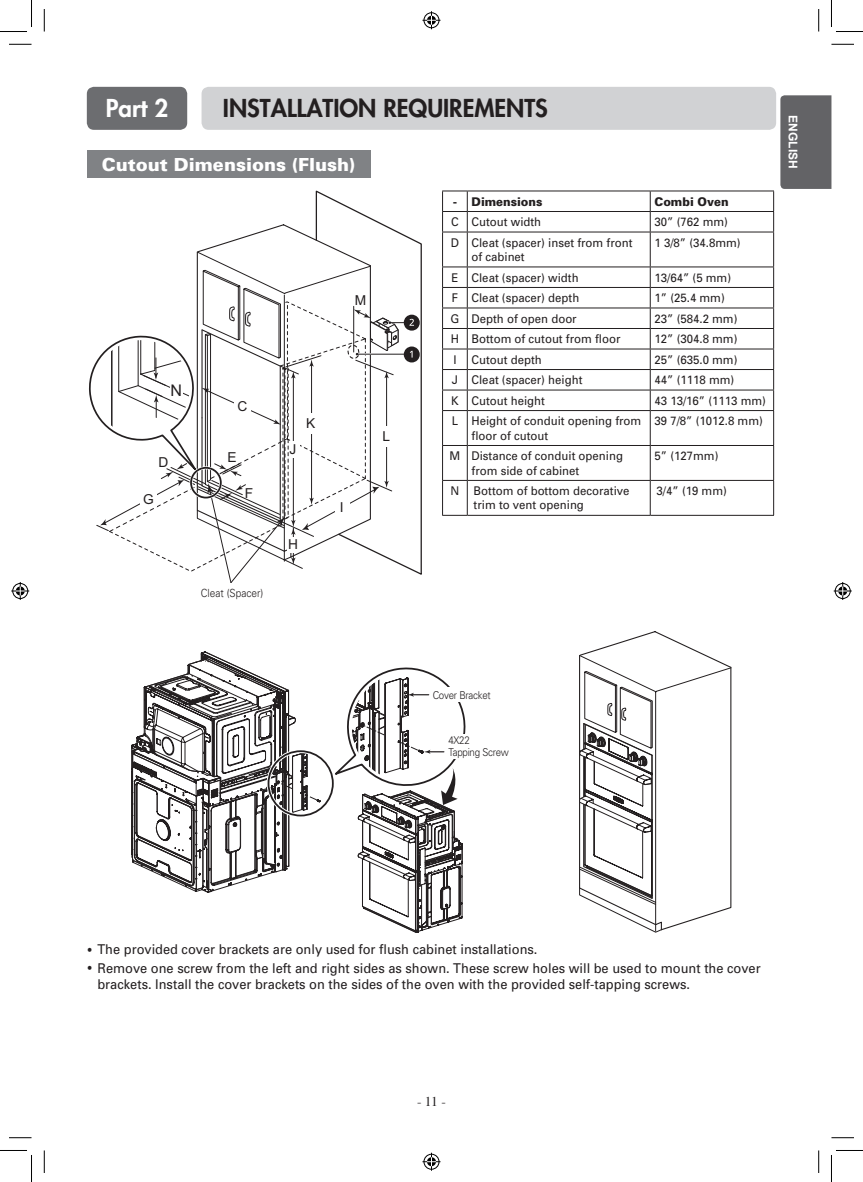
<style>
.page{position:relative;width:863px;height:1182px;background:#fff}
.page>*{position:absolute;margin:0;border:0;box-sizing:border-box;transform-origin:0 0}
.t1{font:800 24px "Futura";color:#231f20}
.t2{font:800 24px "Futura";color:#fff}
.t3{font:900 18px "Univers";color:#fff}
.t4{font:16.05px "Arial";color:#231f20}
.t5{font:13.65px "Arial";color:#231f20}
.t6{font:13.5px/16.2px "Univers";color:#231f20;scale:.95 1}
.t7{font:13.5px "Times";color:#231f20}
.t8{font:12px/14.4px "Univers";color:#231f20;scale:.95 1}
.t9{font:900 12px "Univers";color:#231f20;scale:.95 1}
.t10{font:700 12px "Arial";color:#fff}
.t11{font:300 11.25px "Univers";color:#231f20;scale:.9 1}
.t12{font:300 10.8px/12.1px "Univers";letter-spacing:-.025em;color:#231f20;scale:.9 1}
</style>
<div class="page">
<div style="left:87px;top:87px;width:100px;height:43px;background:#6c6d70;border-radius:7px"></div>
<div style="left:201px;top:87px;width:575px;height:43px;background:#d1d2d4;border-radius:7px"></div>
<div style="left:780px;top:95px;width:51px;height:94px;background:#636366"></div>
<div style="left:87px;top:151px;width:283px;height:27px;background:#808285"></div>
<svg style="left:199px;top:224px;width:116px;height:27px"></svg>
<svg style="left:315px;top:190px;width:107px;height:385px"></svg>
<svg style="left:89px;top:251px;width:330px;height:332px"></svg>
<div style="left:189px;top:466px;width:33px;height:33px;border:3px solid #fff;border-radius:50%"></div>
<div style="left:190px;top:467px;width:32px;height:31px;border:2px solid #231f20;border-radius:50%"></div>
<hr style="left:467px;top:190px;width:183px;height:1px;background:#231f20">
<hr style="left:650px;top:190px;width:123px;height:1px;background:#231f20">
<hr style="left:467px;top:211px;width:183px;height:1px;background:#231f20">
<hr style="left:650px;top:211px;width:123px;height:1px;background:#231f20">
<svg style="left:649px;top:191px;width:1px;height:41px"></svg>
<svg style="left:773px;top:191px;width:1px;height:41px"></svg>
<svg style="left:442px;top:190px;width:26px;height:43px"></svg>
<hr style="left:442px;top:232px;width:1px;height:34px;background:#231f20">
<hr style="left:467px;top:232px;width:183px;height:1px;background:#231f20">
<hr style="left:467px;top:232px;width:1px;height:34px;background:#231f20">
<hr style="left:650px;top:232px;width:123px;height:1px;background:#231f20">
<hr style="left:649px;top:232px;width:1px;height:34px;background:#231f20">
<hr style="left:773px;top:232px;width:1px;height:34px;background:#231f20">
<hr style="left:467px;top:266px;width:183px;height:1px;background:#231f20">
<hr style="left:650px;top:266px;width:123px;height:1px;background:#231f20">
<hr style="left:467px;top:287px;width:183px;height:1px;background:#231f20">
<hr style="left:650px;top:287px;width:123px;height:1px;background:#231f20">
<hr style="left:467px;top:307px;width:183px;height:1px;background:#231f20">
<hr style="left:650px;top:307px;width:123px;height:1px;background:#231f20">
<hr style="left:467px;top:328px;width:183px;height:1px;background:#231f20">
<hr style="left:650px;top:328px;width:123px;height:1px;background:#231f20">
<hr style="left:467px;top:348px;width:183px;height:1px;background:#231f20">
<hr style="left:650px;top:348px;width:123px;height:1px;background:#231f20">
<hr style="left:467px;top:369px;width:183px;height:1px;background:#231f20">
<hr style="left:650px;top:369px;width:123px;height:1px;background:#231f20">
<hr style="left:467px;top:389px;width:183px;height:1px;background:#231f20">
<hr style="left:650px;top:389px;width:123px;height:1px;background:#231f20">
<svg style="left:649px;top:267px;width:1px;height:143px"></svg>
<svg style="left:773px;top:267px;width:1px;height:143px"></svg>
<svg style="left:442px;top:266px;width:26px;height:145px"></svg>
<hr style="left:442px;top:411px;width:1px;height:34px;background:#231f20">
<hr style="left:467px;top:410px;width:183px;height:1px;background:#231f20">
<hr style="left:467px;top:411px;width:1px;height:34px;background:#231f20">
<hr style="left:650px;top:410px;width:123px;height:1px;background:#231f20">
<hr style="left:649px;top:411px;width:1px;height:34px;background:#231f20">
<hr style="left:773px;top:411px;width:1px;height:34px;background:#231f20">
<svg style="left:442px;top:445px;width:25px;height:1px"></svg>
<hr style="left:442px;top:446px;width:1px;height:34px;background:#231f20">
<hr style="left:467px;top:445px;width:183px;height:1px;background:#231f20">
<hr style="left:467px;top:446px;width:1px;height:34px;background:#231f20">
<hr style="left:650px;top:445px;width:123px;height:1px;background:#231f20">
<hr style="left:649px;top:446px;width:1px;height:34px;background:#231f20">
<hr style="left:773px;top:446px;width:1px;height:34px;background:#231f20">
<svg style="left:443px;top:480px;width:24px;height:1px"></svg>
<hr style="left:442px;top:480px;width:1px;height:35px;background:#231f20">
<hr style="left:467px;top:480px;width:183px;height:1px;background:#231f20">
<hr style="left:467px;top:480px;width:1px;height:35px;background:#231f20">
<hr style="left:650px;top:480px;width:123px;height:1px;background:#231f20">
<hr style="left:649px;top:480px;width:1px;height:35px;background:#231f20">
<hr style="left:773px;top:480px;width:1px;height:35px;background:#231f20">
<svg style="left:442px;top:515px;width:25px;height:1px"></svg>
<hr style="left:467px;top:515px;width:183px;height:1px;background:#231f20">
<hr style="left:650px;top:515px;width:123px;height:1px;background:#231f20">
<svg style="left:131px;top:651px;width:189px;height:241px"></svg>
<div style="left:266px;top:749px;width:68px;height:68px;border:4px solid #fff;border-radius:50%"></div>
<div style="left:267px;top:750px;width:67px;height:66px;border:2px solid #231f20;border-radius:50%"></div>
<svg style="left:333px;top:667px;width:133px;height:265px"></svg>
<svg style="left:582px;top:631px;width:122px;height:23px"></svg>
<svg style="left:579px;top:654px;width:152px;height:278px"></svg>
<div style="left:432px;top:687px;width:68px;height:15px;background:#fff"></div>
<div style="left:446px;top:734px;width:70px;height:25px;background:#fff"></div>
<svg style="left:9px;top:44px;width:23px;height:1px"></svg>
<svg style="left:831px;top:44px;width:22px;height:1px"></svg>
<svg style="left:9px;top:1137px;width:23px;height:1px"></svg>
<svg style="left:831px;top:1137px;width:22px;height:1px"></svg>
<svg style="left:44px;top:9px;width:1px;height:23px"></svg>
<svg style="left:44px;top:1150px;width:1px;height:22px"></svg>
<svg style="left:818px;top:9px;width:1px;height:23px"></svg>
<svg style="left:818px;top:1150px;width:1px;height:22px"></svg>
<svg style="left:0;top:0;width:32px;height:32px"></svg>
<svg style="left:0;top:1150px;width:32px;height:31px"></svg>
<svg style="left:831px;top:0;width:31px;height:32px"></svg>
<svg style="left:831px;top:1150px;width:31px;height:31px"></svg>
<svg style="left:422px;top:11px;width:18px;height:18px"></svg>
<svg style="left:422px;top:1152px;width:18px;height:18px"></svg>
<svg style="left:11px;top:582px;width:18px;height:18px"></svg>
<svg style="left:833px;top:582px;width:18px;height:18px"></svg>
<h1 class="t2" style="left:106px;top:92px;width:64px">Part 2</h1>
<h1 class="t1" style="left:223px;top:92px;width:326px">INSTALLATION REQUIREMENTS</h1>
<h2 class="t3" style="left:102px;top:153px;width:255px">Cutout Dimensions (Flush)</h2>
<p class="t5" style="left:355px;top:291px;width:13px">M</p>
<h3 class="t4" style="left:170px;top:380px;width:13px">N</h3>
<p class="t5" style="left:158px;top:453px;width:11px">D</p>
<p class="t5" style="left:143px;top:490px;width:12px">G</p>
<p class="t5" style="left:237px;top:397px;width:11px">C</p>
<p class="t5" style="left:227px;top:448px;width:11px">E</p>
<p class="t5" style="left:245px;top:484px;width:10px">F</p>
<p class="t11" style="left:201px;top:585px;width:71px">Cleat (Spacer)</p>
<p class="t5" style="left:289px;top:440px;width:8px">J</p>
<p class="t5" style="left:306px;top:414px;width:11px">K</p>
<p class="t5" style="left:288px;top:535px;width:11px">H</p>
<p class="t5" style="left:340px;top:498px;width:5px">I</p>
<p class="t5" style="left:382px;top:427px;width:9px">L</p>
<p class="t9" style="left:453px;top:194px;width:96px">- Dimensions</p>
<p class="t9" style="left:654px;top:194px;width:79px">Combi Oven</p>
<p class="t8" style="left:451px;top:214px;width:96px">C Cutout width</p>
<p class="t8" style="left:654px;top:214px;width:79px">30” (762 mm)</p>
<p class="t8" style="left:471px;top:235px;width:171px;text-indent:-21px">D Cleat (spacer) inset from front of cabinet</p>
<p class="t8" style="left:654px;top:235px;width:92px">1 3/8” (34.8mm)</p>
<p class="t8" style="left:451px;top:270px;width:135px">E Cleat (spacer) width</p>
<p class="t8" style="left:654px;top:270px;width:82px">13/64” (5 mm)</p>
<p class="t8" style="left:451px;top:290px;width:136px">F Cleat (spacer) depth</p>
<p class="t8" style="left:654px;top:290px;width:76px">1” (25.4 mm)</p>
<p class="t8" style="left:450px;top:311px;width:134px">G Depth of open door</p>
<p class="t8" style="left:654px;top:311px;width:89px">23” (584.2 mm)</p>
<p class="t8" style="left:450px;top:331px;width:180px">H Bottom of cutout from floor</p>
<p class="t8" style="left:654px;top:331px;width:89px">12” (304.8 mm)</p>
<p class="t8" style="left:453px;top:352px;width:5px">I</p>
<p class="t8" style="left:471px;top:352px;width:75px">Cutout depth</p>
<p class="t8" style="left:654px;top:352px;width:89px">25” (635.0 mm)</p>
<p class="t8" style="left:451px;top:372px;width:139px">J Cleat (spacer) height</p>
<p class="t8" style="left:654px;top:372px;width:86px">44” (1118 mm)</p>
<p class="t8" style="left:451px;top:393px;width:100px">K Cutout height</p>
<p class="t8" style="left:654px;top:393px;width:119px">43 13/16” (1113 mm)</p>
<p class="t8" style="left:471px;top:413px;width:180px;text-indent:-20px">L Height of conduit opening from floor of cutout</p>
<p class="t8" style="left:654px;top:413px;width:116px">39 7/8” (1012.8 mm)</p>
<p class="t8" style="left:471px;top:448px;width:161px;text-indent:-22px">M Distance of conduit opening from side of cabinet</p>
<p class="t8" style="left:654px;top:448px;width:69px">5” (127mm)</p>
<p class="t8" style="left:473px;top:483px;width:165px;text-indent:-23px">N Bottom of bottom decorative trim to vent opening</p>
<p class="t8" style="left:656px;top:483px;width:76px">3/4” (19 mm)</p>
<p class="t10" style="left:800px;top:115px;width:55px;rotate:90deg">ENGLISH</p>
<p class="t12" style="left:432px;top:688px;width:66px">Cover Bracket</p>
<p class="t12" style="left:448px;top:733px;width:69px">4X22<br>Tapping Screw</p>
<p class="t6" style="left:87px;top:941px;width:476px">• The provided cover brackets are only used for flush cabinet installations.</p>
<p class="t6" style="left:97px;top:959px;width:699px;text-indent:-11px">• Remove one screw from the left and right sides as shown. These screw holes will be used to mount the cover brackets. Install the cover brackets on the sides of the oven with the provided self-tapping screws.</p>
<p class="t7" style="left:417px;top:1089px;width:30px">- 11 -</p>
</div>
